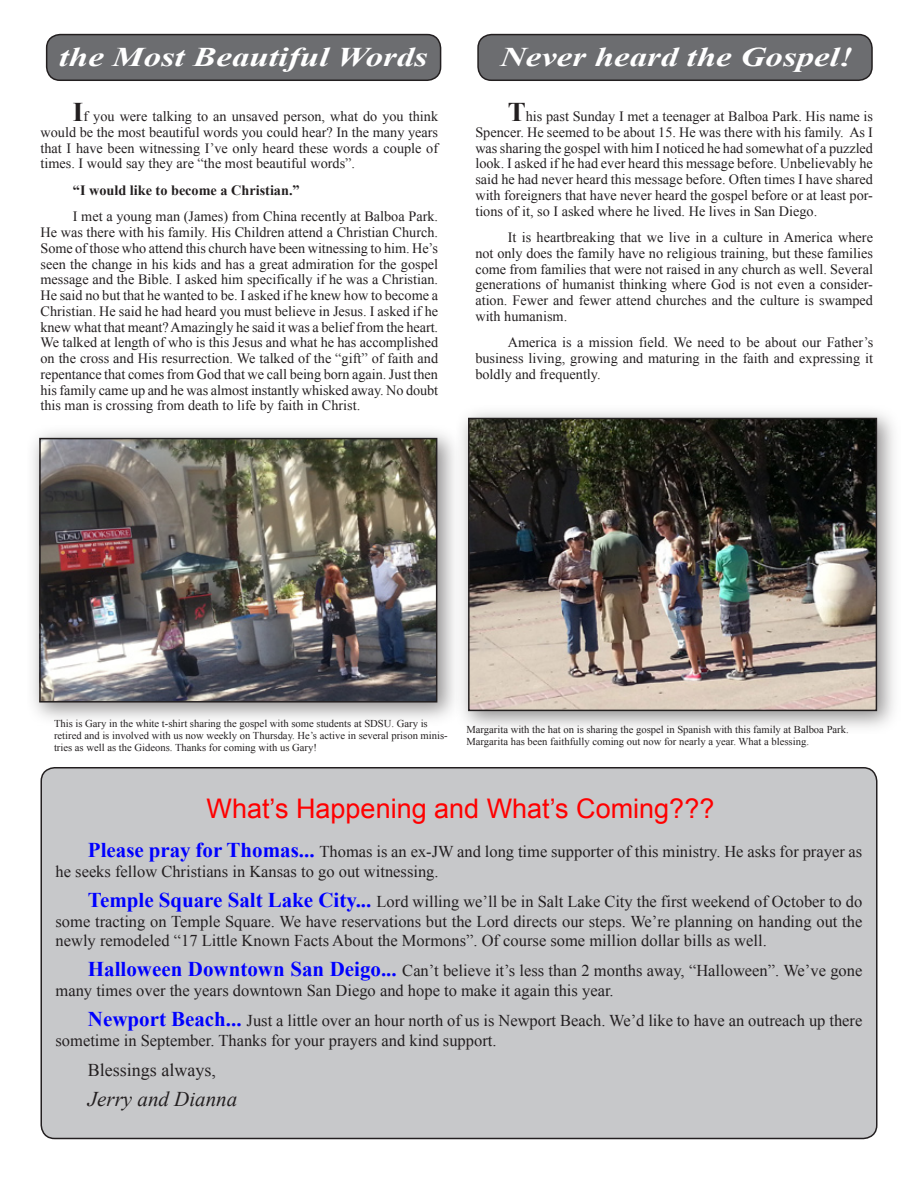
<style>
.page{position:relative;width:918px;height:1188px;background:#fff}
.page>*{position:absolute;margin:0;border:0;box-sizing:border-box;transform-origin:0 0}
.t1{font:italic 700 27px "Times New Roman";color:#fff;scale:1.29 1}
.t2{font:27px "Arial";color:#f00}
.BodyTextChallenge{font:italic 21px "Times New Roman";color:#231f20}
.BodyTextChallenge-2{font:18px "Times New Roman";color:#231f20}
.BodyTextChallenge-3{font:16.5px/19.5px "Times New Roman";color:#231f20}
.BodyTextChallenge-4{font:14.25px/15.8px "Times New Roman";color:#231f20;text-align:justify}
.BodyTextChallenge-5{font:700 14.25px "Times New Roman";color:#231f20}
.t3{font:10.5px/12px "Times New Roman";color:#231f20}
.s1{font-weight:700;font-size:27px}
.s2{font-weight:700;font-size:21px;color:#00f}
</style>
<div class="page">
<div style="left:41px;top:768px;width:836px;height:370px;background:#c7c8ca;border-radius:14px"></div>
<div style="left:40px;top:767px;width:838px;height:372px;border:2px solid #231f20;border-radius:14px"></div>
<div style="left:47px;top:35px;width:394px;height:45px;background:#6c6d70;border-radius:13px"></div>
<div style="left:46px;top:34px;width:395px;height:47px;border:2px solid #231f20;border-radius:13px"></div>
<div style="left:27px;top:426px;width:434px;height:300px;background:#231f20;opacity:.51"></div>
<img style="left:42px;top:441px;width:392px;height:259px">
<div style="left:39px;top:438px;width:398px;height:265px;border:2px solid #231f20"></div>
<div style="left:478px;top:35px;width:394px;height:45px;background:#6c6d70;border-radius:14px"></div>
<div style="left:477px;top:34px;width:396px;height:47px;border:2px solid #231f20;border-radius:14px"></div>
<div style="left:456px;top:405px;width:445px;height:329px;background:#231f20;opacity:.51"></div>
<img style="left:471px;top:421px;width:403px;height:287px">
<div style="left:468px;top:418px;width:409px;height:293px;border:2px solid #231f20"></div>
<p class="t1" style="left:59px;top:38px;width:287px">the Most Beautiful Words</p>
<p class="BodyTextChallenge-4" style="left:40px;top:108px;width:399px;text-indent:32px"><span class="s1">I</span>f you were talking to an unsaved person, what do you think would be the most beautiful words you could hear? In the many years that I have been witnessing I’ve only heard these words a couple of times. I would say they are “the most beautiful words”.</p>
<p class="BodyTextChallenge-5" style="left:73px;top:180px;width:228px">“I would like to become a Christian.”</p>
<p class="BodyTextChallenge-4" style="left:40px;top:209px;width:399px;text-indent:32px">I met a young man (James) from China recently at Balboa Park.<br>He was there with his family. His Children attend a Christian Church.<br>Some of those who attend this church have been witnessing to him. He’s seen the change in his kids and has a great admiration for the gospel message and the Bible. I asked him specifically if he was a Christian.<br>He said no but that he wanted to be. I asked if he knew how to become a Christian. He said he had heard you must believe in Jesus. I asked if he knew what that meant? Amazingly he said it was a belief from the heart.<br>We talked at length of who is this Jesus and what he has accomplished on the cross and His resurrection. We talked of the “gift” of faith and repentance that comes from God that we call being born again. Just then his family came up and he was almost instantly whisked away. No doubt this man is crossing from death to life by faith in Christ.</p>
<p class="t1" style="left:501px;top:38px;width:275px">Never heard the Gospel!</p>
<p class="BodyTextChallenge-4" style="left:475px;top:108px;width:399px;text-indent:32px"><span class="s1">T</span>his past Sunday I met a teenager at Balboa Park. His name is Spencer. He seemed to be about 15. He was there with his family. As I was sharing the gospel with him I noticed he had somewhat of a puzzled look. I asked if he had ever heard this message before. Unbelievably he said he had never heard this message before. Often times I have shared with foreigners that have never heard the gospel before or at least por&shy;tions of it, so I asked where he lived. He lives in San Diego.</p>
<p class="BodyTextChallenge-4" style="left:475px;top:229px;width:399px;text-indent:32px">It is heartbreaking that we live in a culture in America where not only does the family have no religious training, but these families come from families that were not raised in any church as well. Several generations of humanist thinking where God is not even a consider&shy;ation. Fewer and fewer attend churches and the culture is swamped with humanism.</p>
<p class="BodyTextChallenge-4" style="left:475px;top:335px;width:399px;text-indent:32px">America is a mission field. We need to be about our Father’s business living, growing and maturing in the faith and expressing it boldly and frequently.</p>
<p class="t3" style="left:54px;top:717px;width:395px">This is Gary in the white t-shirt sharing the gospel with some students at SDSU. Gary is retired and is involved with us now weekly on Thursday. He’s active in several prison minis&shy;tries as well as the Gideons. Thanks for coming with us Gary!</p>
<p class="t3" style="left:466px;top:723px;width:384px">Margarita with the hat on is sharing the gospel in Spanish with this family at Balboa Park.<br>Margarita has been faithfully coming out now for nearly a year. What a blessing.</p>
<p class="t2" style="left:207px;top:790px;width:509px">What’s Happening and What’s Coming???</p>
<p class="BodyTextChallenge-3" style="left:56px;top:842px;width:808px;text-indent:32px"><span class="s2">Please pray for Thomas...</span> Thomas is an ex-JW and long time supporter of this ministry. He asks for prayer as he seeks fellow Christians in Kansas to go out witnessing.</p>
<p class="BodyTextChallenge-3" style="left:56px;top:891px;width:808px;text-align:justify;text-indent:32px"><span class="s2">Temple Square Salt Lake City...</span> Lord willing we’ll be in Salt Lake City the first weekend of October to do some tracting on Temple Square. We have reservations but the Lord directs our steps. We’re planning on handing out the newly remodeled “17 Little Known Facts About the Mormons”. Of course some million dollar bills as well.</p>
<p class="BodyTextChallenge-3" style="left:56px;top:961px;width:808px;text-indent:32px"><span class="s2">Halloween Downtown San Deigo...</span> Can’t believe it’s less than 2 months away, “Halloween”. We’ve gone many times over the years downtown San Diego and hope to make it again this year.</p>
<p class="BodyTextChallenge-3" style="left:56px;top:1011px;width:808px;text-indent:32px"><span class="s2">Newport Beach...</span> Just a little over an hour north of us is Newport Beach. We’d like to have an outreach up there sometime in September. Thanks for your prayers and kind support.</p>
<p class="BodyTextChallenge-2" style="left:88px;top:1058px;width:129px">Blessings always,</p>
<p class="BodyTextChallenge" style="left:88px;top:1085px;width:151px">Jerry and Dianna</p>
</div>
